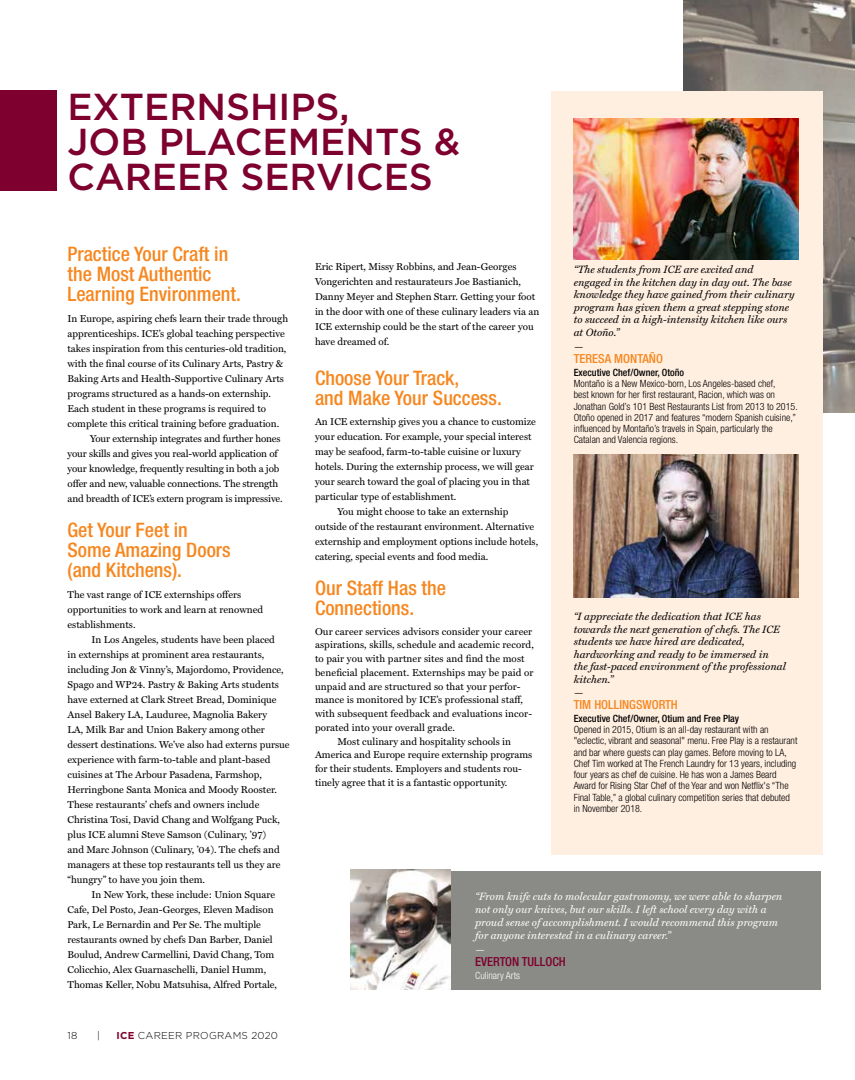
<style>
.page{position:relative;width:855px;height:1080px;background:#fff}
.page>*{position:absolute;margin:0;border:0;box-sizing:border-box;transform-origin:0 0}
.t1{font:500 37.5px/35px "Gotham";color:#7d002e}
.t2{font:500 condensed 20px/20px "Helvetica Neue LT Std";color:#f6871f}
.t3{font:500 condensed 12.5px "Helvetica Neue LT Std";color:#f6871f}
.t4{font:500 condensed 12.5px "Helvetica Neue LT Std";color:#7d002e}
.t5{font:italic 10.62px/12.8px "Miller Text";color:#000}
.t6{font:italic 10.62px/13.1px "Miller Text";color:#fff}
.t7{font:10px/15px "Miller Text";color:#000}
.t8{font:300 condensed 10px/11.2px "Helvetica Neue LT Std";color:#000}
.t9{font:500 condensed 10px "Helvetica Neue LT Std";color:#000}
.t10{font:300 10px "Gotham";letter-spacing:.025em;color:#000}
.t11{font:300 condensed 10px "Helvetica Neue LT Std";color:#fff}
.s1{font-weight:700;color:#7d002e}
</style>
<div class="page">
<img style="left:683px;top:0;width:172px;height:412px">
<div style="left:0;top:90px;width:56px;height:100px;background:#7d002e"></div>
<div style="left:551px;top:91px;width:272px;height:764px;background:#ffefe1"></div>
<img style="left:574px;top:118px;width:225px;height:141px">
<img style="left:574px;top:455px;width:225px;height:142px">
<div style="left:402px;top:871px;width:418px;height:119px;background:#8a8b87"></div>
<img style="left:351px;top:870px;width:99px;height:119px">
<h1 class="t1" style="left:68px;top:89px;width:394px">EXTERNSHIPS,<br>JOB PLACEMENTS &amp;<br>CAREER SERVICES</h1>
<h2 class="t2" style="left:68px;top:244px;width:175px">Practice Your Craft in the Most Authentic<br>Learning Environment.</h2>
<p class="t7" style="left:68px;top:311px;width:222px">In Europe, aspiring chefs learn their trade through</p>
<p class="t7" style="left:68px;top:326px;width:219px">apprenticeships. ICE’s global teaching perspective</p>
<p class="t7" style="left:68px;top:341px;width:220px">takes inspiration from this centuries-old tradition,</p>
<p class="t7" style="left:68px;top:356px;width:217px">with the final course of its Culinary Arts, Pastry &amp;</p>
<p class="t7" style="left:68px;top:371px;width:218px">Baking Arts and Health-Supportive Culinary Arts</p>
<p class="t7" style="left:68px;top:386px;width:205px">programs structured as a hands-on externship.</p>
<p class="t7" style="left:68px;top:401px;width:200px">Each student in these programs is required to</p>
<p class="t7" style="left:68px;top:416px;width:213px">complete this critical training before graduation.</p>
<p class="t7" style="left:90px;top:431px;width:192px">Your externship integrates and further hones</p>
<p class="t7" style="left:68px;top:446px;width:212px">your skills and gives you real-world application of</p>
<p class="t7" style="left:68px;top:461px;width:214px">your knowledge, frequently resulting in both a job</p>
<p class="t7" style="left:68px;top:476px;width:212px">offer and new, valuable connections. The strength</p>
<p class="t7" style="left:68px;top:491px;width:217px">and breadth of ICE’s extern program is impressive.</p>
<h2 class="t2" style="left:68px;top:520px;width:165px">Get Your Feet in<br>Some Amazing Doors (and Kitchens).</h2>
<p class="t7" style="left:68px;top:587px;width:197px">The vast range of ICE externships offers opportunities to work and learn at renowned establishments.</p>
<p class="t7" style="left:68px;top:632px;width:224px;text-indent:24px">In Los Angeles, students have been placed<br>in externships at prominent area restaurants, including Jon &amp; Vinny’s, Majordomo, Providence, Spago and WP24. Pastry &amp; Baking Arts students have externed at Clark Street Bread, Dominique Ansel Bakery LA, Lauduree, Magnolia Bakery<br>LA, Milk Bar and Union Bakery among other dessert destinations. We’ve also had externs pursue experience with farm-to-table and plant-based cuisines at The Arbour Pasadena, Farmshop, Herringbone Santa Monica and Moody Rooster.<br>These restaurants’ chefs and owners include Christina Tosi, David Chang and Wolfgang Puck, plus ICE alumni Steve Samson (Culinary, ’97)<br>and Marc Johnson (Culinary, ’04). The chefs and managers at these top restaurants tell us they are “hungry” to have you join them.</p>
<p class="t7" style="left:68px;top:887px;width:211px;text-indent:24px">In New York, these include: Union Square Cafe, Del Posto, Jean-Georges, Eleven Madison Park, Le Bernardin and Per Se. The multiple restaurants owned by chefs Dan Barber, Daniel Boulud, Andrew Carmellini, David Chang, Tom Colicchio, Alex Guarnaschelli, Daniel Humm, Thomas Keller, Nobu Matsuhisa, Alfred Portale,</p>
<p class="t10" style="left:68px;top:1029px;width:11px">18</p>
<p class="t10" style="left:97px;top:1029px;width:4px">|</p>
<p class="t10" style="left:117px;top:1029px;width:163px"><span class="s1">ICE</span> CAREER PROGRAMS 2020</p>
<p class="t7" style="left:315px;top:259px;width:226px">Eric Ripert, Missy Robbins, and Jean-Georges Vongerichten and restaurateurs Joe Bastianich, Danny Meyer and Stephen Starr. Getting your foot in the door with one of these culinary leaders via an ICE externship could be the start of the career you have dreamed of.</p>
<h2 class="t2" style="left:315px;top:367px;width:188px">Choose Your Track,<br>and Make Your Success.</h2>
<p class="t7" style="left:315px;top:415px;width:223px">An ICE externship gives you a chance to customize</p>
<p class="t7" style="left:315px;top:430px;width:218px">your education. For example, your special interest</p>
<p class="t7" style="left:315px;top:445px;width:207px">may be seafood, farm-to-table cuisine or luxury</p>
<p class="t7" style="left:315px;top:460px;width:220px">hotels. During the externship process, we will gear</p>
<p class="t7" style="left:315px;top:475px;width:217px">your search toward the goal of placing you in that</p>
<p class="t7" style="left:315px;top:490px;width:143px">particular type of establishment.</p>
<p class="t7" style="left:338px;top:505px;width:172px">You might choose to take an externship</p>
<p class="t7" style="left:315px;top:520px;width:221px">outside of the restaurant environment. Alternative</p>
<p class="t7" style="left:315px;top:535px;width:225px">externship and employment options include hotels,</p>
<p class="t7" style="left:315px;top:550px;width:175px">catering, special events and food media.</p>
<h2 class="t2" style="left:315px;top:578px;width:133px">Our Staff Has the<br>Connections.</h2>
<p class="t7" style="left:315px;top:624px;width:219px">Our career services advisors consider your career</p>
<p class="t7" style="left:315px;top:638px;width:220px">aspirations, skills, schedule and academic record,</p>
<p class="t7" style="left:315px;top:651px;width:211px">to pair you with partner sites and find the most</p>
<p class="t7" style="left:315px;top:665px;width:220px">beneficial placement. Externships may be paid or</p>
<p class="t7" style="left:315px;top:679px;width:207px">unpaid and are structured so that your perfor-</p>
<p class="t7" style="left:315px;top:693px;width:210px">mance is monitored by ICE’s professional staff,</p>
<p class="t7" style="left:315px;top:706px;width:219px">with subsequent feedback and evaluations incor-</p>
<p class="t7" style="left:315px;top:720px;width:142px">porated into your overall grade.</p>
<p class="t7" style="left:338px;top:734px;width:175px">Most culinary and hospitality schools in</p>
<p class="t7" style="left:315px;top:748px;width:219px">America and Europe require externship programs</p>
<p class="t7" style="left:315px;top:761px;width:208px">for their students. Employers and students rou-</p>
<p class="t7" style="left:315px;top:775px;width:194px">tinely agree that it is a fantastic opportunity.</p>
<p class="t5" style="left:574px;top:264px;width:222px">“The students from ICE are excited and<br>engaged in the kitchen day in day out. The base knowledge they have gained from their culinary program has given them a great stepping stone to succeed in a high-intensity kitchen like ours at Otoño.”<br>—</p>
<p class="t3" style="left:574px;top:351px;width:91px">TERESA MONTAÑO</p>
<p class="t9" style="left:574px;top:366px;width:112px">Executive Chef/Owner, Otoño</p>
<p class="t8" style="left:574px;top:378px;width:226px">Montaño is a New Mexico-born, Los Angeles-based chef,<br>best known for her first restaurant, Racion, which was on Jonathan Gold’s 101 Best Restaurants List from 2013 to 2015.<br>Otoño opened in 2017 and features “modern Spanish cuisine,” influenced by Montaño’s travels in Spain, particularly the Catalan and Valencia regions.</p>
<p class="t5" style="left:574px;top:610px;width:214px">“I appreciate the dedication that ICE has towards the next generation of chefs. The ICE students we have hired are dedicated, hardworking and ready to be immersed in<br>the fast-paced environment of the professional kitchen.”<br>—</p>
<p class="t3" style="left:574px;top:697px;width:106px">TIM HOLLINGSWORTH</p>
<p class="t9" style="left:574px;top:712px;width:167px">Executive Chef/Owner, Otium and Free Play</p>
<p class="t8" style="left:574px;top:724px;width:225px">Opened in 2015, Otium is an all-day restaurant with an "eclectic, vibrant and seasonal" menu. Free Play is a restaurant and bar where guests can play games. Before moving to LA, Chef Tim worked at The French Laundry for 13 years, including four years as chef de cuisine. He has won a James Beard Award for Rising Star Chef of the Year and won Netflix's “The Final Table,” a global culinary competition series that debuted in November 2018.</p>
<p class="t6" style="left:475px;top:890px;width:309px">“From knife cuts to molecular gastronomy, we were able to sharpen not only our knives, but our skills. I left school every day with a proud sense of accomplishment. I would recommend this program for anyone interested in a culinary career.”<br>—</p>
<p class="t4" style="left:475px;top:954px;width:92px">EVERTON TULLOCH</p>
<p class="t11" style="left:475px;top:969px;width:46px">Culinary Arts</p>
</div>
